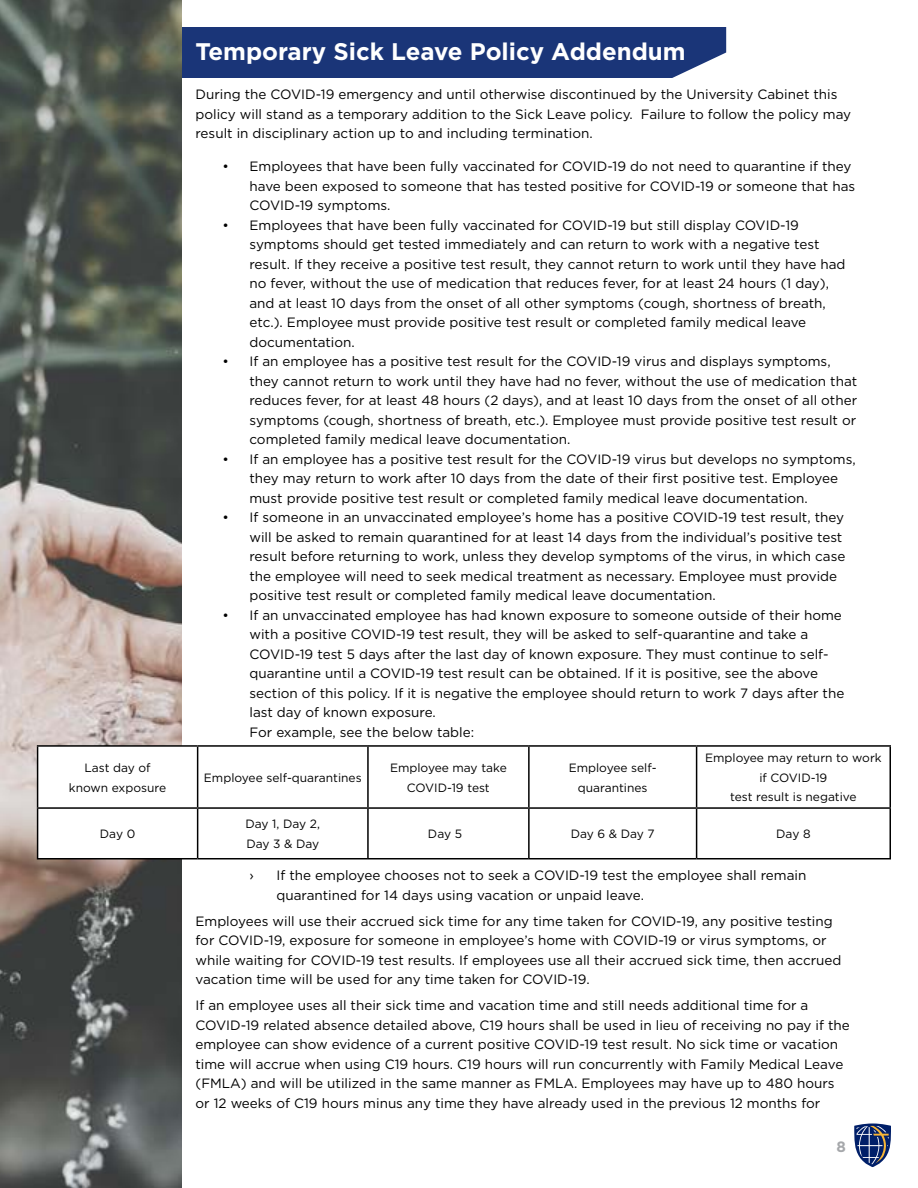
<style>
.page{position:relative;width:918px;height:1188px;background:#fff}
.page>*{position:absolute;margin:0;border:0;box-sizing:border-box;transform-origin:0 0}
.t1{font:700 24px "Gotham";color:#fff}
.t2{font:700 15px "Gotham";color:#a6a8ab}
.t3{font:13.5px/19.5px "Gotham";color:#000}
.t4{font:12px/19.5px "Gotham";color:#000;text-align:center}
</style>
<div class="page">
<svg style="left:854px;top:1124px;width:37px;height:43px"></svg>
<div style="left:181px;top:27px;width:545px;height:51px;background:#1a3578"></div>
<img style="left:0;top:0;width:181px;height:1188px">
<svg style="left:38px;top:747px;width:852px;height:111px"></svg>
<hr style="left:37px;top:745px;width:161px;height:2px;background:#000">
<hr style="left:37px;top:747px;width:1px;height:60px;background:#000">
<hr style="left:198px;top:745px;width:170px;height:2px;background:#000">
<hr style="left:197px;top:747px;width:1px;height:60px;background:#000">
<hr style="left:368px;top:745px;width:161px;height:2px;background:#000">
<hr style="left:367px;top:747px;width:2px;height:60px;background:#000">
<hr style="left:529px;top:745px;width:168px;height:2px;background:#000">
<hr style="left:528px;top:747px;width:2px;height:60px;background:#000">
<hr style="left:697px;top:745px;width:194px;height:2px;background:#000">
<hr style="left:696px;top:747px;width:1px;height:60px;background:#000">
<hr style="left:890px;top:747px;width:1px;height:60px;background:#000">
<hr style="left:37px;top:807px;width:161px;height:2px;background:#000">
<hr style="left:37px;top:809px;width:1px;height:49px;background:#000">
<hr style="left:198px;top:807px;width:170px;height:2px;background:#000">
<hr style="left:197px;top:809px;width:1px;height:49px;background:#000">
<hr style="left:368px;top:807px;width:161px;height:2px;background:#000">
<hr style="left:367px;top:809px;width:2px;height:49px;background:#000">
<hr style="left:529px;top:807px;width:168px;height:2px;background:#000">
<hr style="left:528px;top:809px;width:2px;height:49px;background:#000">
<hr style="left:697px;top:807px;width:194px;height:2px;background:#000">
<hr style="left:696px;top:809px;width:1px;height:49px;background:#000">
<hr style="left:890px;top:809px;width:1px;height:49px;background:#000">
<hr style="left:37px;top:858px;width:161px;height:1px;background:#000">
<hr style="left:198px;top:858px;width:170px;height:1px;background:#000">
<hr style="left:368px;top:858px;width:161px;height:1px;background:#000">
<hr style="left:529px;top:858px;width:168px;height:1px;background:#000">
<hr style="left:697px;top:858px;width:194px;height:1px;background:#000">
<h1 class="t1" style="left:195px;top:35px;width:492px">Temporary Sick Leave Policy Addendum</h1>
<p class="t3" style="left:195px;top:85px;width:657px">During the COVID-19 emergency and until otherwise discontinued by the University Cabinet this policy will stand as a temporary addition to the Sick Leave policy. Failure to follow the policy may result in disciplinary action up to and including termination.</p>
<p class="t3" style="left:249px;top:157px;width:607px;text-indent:-27px">• Employees that have been fully vaccinated for COVID-19 do not need to quarantine if they have been exposed to someone that has tested positive for COVID-19 or someone that has<br>COVID-19 symptoms.</p>
<p class="t3" style="left:249px;top:215px;width:598px;text-indent:-27px">• Employees that have been fully vaccinated for COVID-19 but still display COVID-19 symptoms should get tested immediately and can return to work with a negative test result. If they receive a positive test result, they cannot return to work until they have had no fever, without the use of medication that reduces fever, for at least 24 hours (1 day), and at least 10 days from the onset of all other symptoms (cough, shortness of breath, etc.). Employee must provide positive test result or completed family medical leave documentation.</p>
<p class="t3" style="left:249px;top:352px;width:609px;text-indent:-27px">• If an employee has a positive test result for the COVID-19 virus and displays symptoms, they cannot return to work until they have had no fever, without the use of medication that reduces fever, for at least 48 hours (2 days), and at least 10 days from the onset of all other symptoms (cough, shortness of breath, etc.). Employee must provide positive test result or completed family medical leave documentation.</p>
<p class="t3" style="left:249px;top:449px;width:608px;text-indent:-27px">• If an employee has a positive test result for the COVID-19 virus but develops no symptoms, they may return to work after 10 days from the date of their first positive test. Employee must provide positive test result or completed family medical leave documentation.</p>
<p class="t3" style="left:249px;top:508px;width:597px;text-indent:-27px">• If someone in an unvaccinated employee’s home has a positive COVID-19 test result, they will be asked to remain quarantined for at least 14 days from the individual’s positive test result before returning to work, unless they develop symptoms of the virus, in which case the employee will need to seek medical treatment as necessary. Employee must provide positive test result or completed family medical leave documentation.</p>
<p class="t3" style="left:249px;top:605px;width:596px;text-indent:-27px">• If an unvaccinated employee has had known exposure to someone outside of their home with a positive COVID-19 test result, they will be asked to self-quarantine and take a COVID-19 test 5 days after the last day of known exposure. They must continue to self&shy;quarantine until a COVID-19 test result can be obtained. If it is positive, see the above section of this policy. If it is negative the employee should return to work 7 days after the last day of known exposure.<br>For example, see the below table:</p>
<p class="t4" style="left:69px;top:758px;width:99px">Last day of known exposure</p>
<p class="t4" style="left:204px;top:768px;width:159px">Employee self-quarantines</p>
<p class="t4" style="left:390px;top:758px;width:118px">Employee may take<br>COVID-19 test</p>
<p class="t4" style="left:569px;top:758px;width:90px">Employee self&shy;quarantines</p>
<p class="t4" style="left:705px;top:748px;width:178px">Employee may return to work if COVID-19<br>test result is negative</p>
<p class="t4" style="left:100px;top:824px;width:37px">Day 0</p>
<p class="t4" style="left:246px;top:814px;width:76px;text-align:left">Day 1, Day 2,<br>Day 3 &amp; Day</p>
<p class="t4" style="left:428px;top:824px;width:36px">Day 5</p>
<p class="t4" style="left:571px;top:824px;width:86px">Day 6 &amp; Day 7</p>
<p class="t4" style="left:776px;top:824px;width:36px">Day 8</p>
<p class="t3" style="left:249px;top:865px;width:6px">›</p>
<p class="t3" style="left:276px;top:865px;width:531px">If the employee chooses not to seek a COVID-19 test the employee shall remain quarantined for 14 days using vacation or unpaid leave.</p>
<p class="t3" style="left:195px;top:911px;width:648px">Employees will use their accrued sick time for any time taken for COVID-19, any positive testing for COVID-19, exposure for someone in employee’s home with COVID-19 or virus symptoms, or while waiting for COVID-19 test results. If employees use all their accrued sick time, then accrued vacation time will be used for any time taken for COVID-19.</p>
<p class="t3" style="left:195px;top:996px;width:656px">If an employee uses all their sick time and vacation time and still needs additional time for a COVID-19 related absence detailed above, C19 hours shall be used in lieu of receiving no pay if the employee can show evidence of a current positive COVID-19 test result. No sick time or vacation time will accrue when using C19 hours. C19 hours will run concurrently with Family Medical Leave (FMLA) and will be utilized in the same manner as FMLA. Employees may have up to 480 hours or 12 weeks of C19 hours minus any time they have already used in the previous 12 months for</p>
<p class="t2" style="left:837px;top:1137px;width:11px">8</p>
</div>
